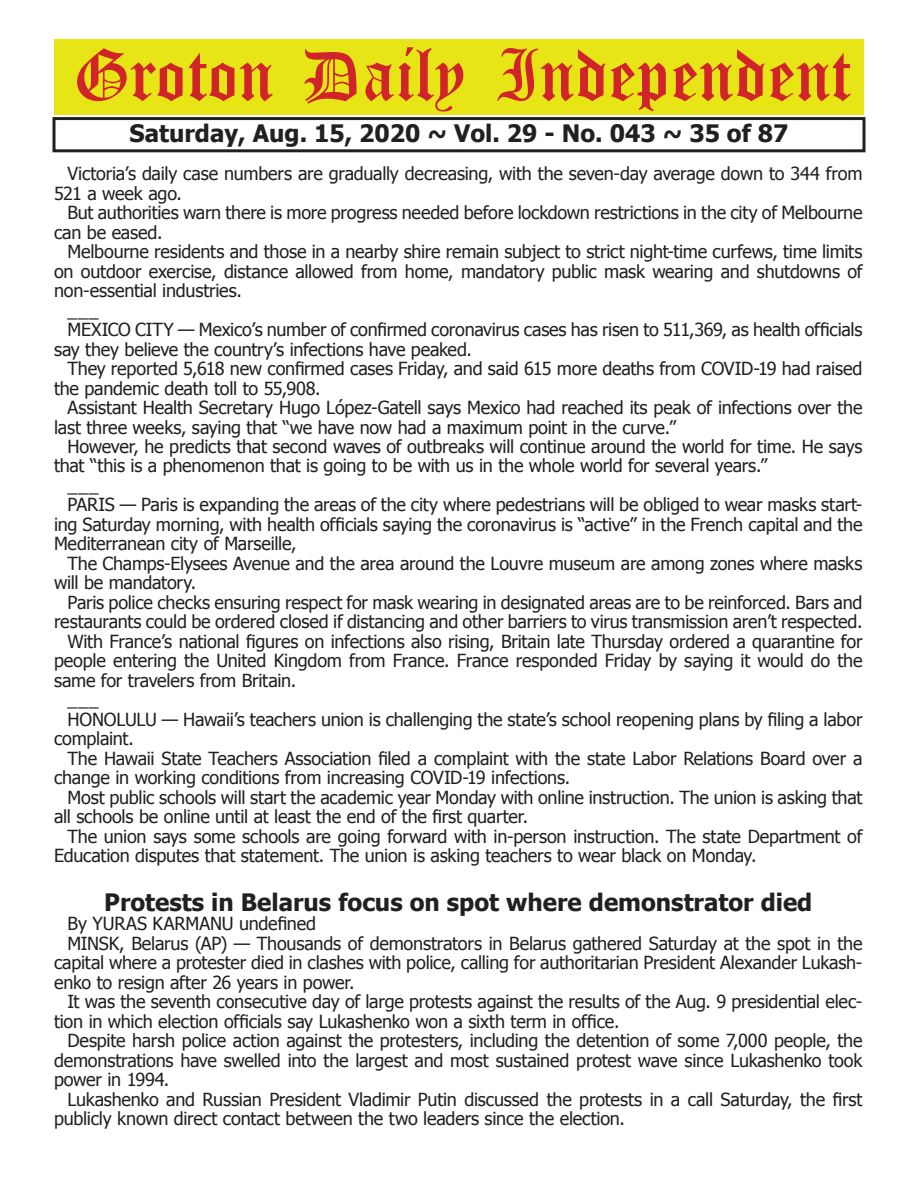
<style>
.page{position:relative;width:918px;height:1188px;background:#fff}
.page>*{position:absolute;margin:0;border:0;box-sizing:border-box;transform-origin:0 0}
.t1{font:54px "Old English Five";color:#d1232a}
.t2{font:700 24px "Tahoma";color:#231f20}
.t3{font:18px/19.5px "Tahoma";letter-spacing:-.01em;color:#231f20}
</style>
<div class="page">
<div style="left:52px;top:117px;width:814px;height:35px;border:3px solid #231f20"></div>
<div style="left:54px;top:40px;width:810px;height:75px;background:#e7e515"></div>
<h1 class="t1" style="left:73px;top:50px;width:779px">Groton Daily Independent</h1>
<h2 class="t2" style="left:130px;top:116px;width:660px">Saturday, Aug. 15, 2020 ~ Vol. 29 - No. 043 ~ 35 of 87</h2>
<p class="t3" style="left:54px;top:163px;width:810px;text-indent:14px">Victoria’s daily case numbers are gradually decreasing, with the seven-day average down to 344 from<br>521 a week ago.</p>
<p class="t3" style="left:54px;top:202px;width:810px;text-indent:14px">But authorities warn there is more progress needed before lockdown restrictions in the city of Melbourne can be eased.</p>
<p class="t3" style="left:68px;top:241px;width:796px">Melbourne residents and those in a nearby shire remain subject to strict night-time curfews, time limits</p>
<p class="t3" style="left:54px;top:260px;width:810px">on outdoor exercise, distance allowed from home, mandatory public mask wearing and shutdowns of</p>
<p class="t3" style="left:54px;top:280px;width:189px">non-essential industries.</p>
<p class="t3" style="left:68px;top:299px;width:33px">___</p>
<p class="t3" style="left:68px;top:319px;width:796px">MEXICO CITY — Mexico’s number of confirmed coronavirus cases has risen to 511,369, as health officials</p>
<p class="t3" style="left:54px;top:338px;width:419px">say they believe the country’s infections have peaked.</p>
<p class="t3" style="left:68px;top:358px;width:797px">They reported 5,618 new confirmed cases Friday, and said 615 more deaths from COVID-19 had raised</p>
<p class="t3" style="left:54px;top:377px;width:268px">the pandemic death toll to 55,908.</p>
<p class="t3" style="left:68px;top:397px;width:796px">Assistant Health Secretary Hugo López-Gatell says Mexico had reached its peak of infections over the</p>
<p class="t3" style="left:54px;top:416px;width:624px">last three weeks, saying that “we have now had a maximum point in the curve.”</p>
<p class="t3" style="left:68px;top:436px;width:797px">However, he predicts that second waves of outbreaks will continue around the world for time. He says</p>
<p class="t3" style="left:54px;top:455px;width:715px">that “this is a phenomenon that is going to be with us in the whole world for several years.”</p>
<p class="t3" style="left:68px;top:475px;width:33px">___</p>
<p class="t3" style="left:68px;top:494px;width:796px">PARIS — Paris is expanding the areas of the city where pedestrians will be obliged to wear masks start-</p>
<p class="t3" style="left:54px;top:514px;width:810px">ing Saturday morning, with health officials saying the coronavirus is “active” in the French capital and the</p>
<p class="t3" style="left:54px;top:533px;width:244px">Mediterranean city of Marseille,</p>
<p class="t3" style="left:68px;top:553px;width:796px">The Champs-Elysees Avenue and the area around the Louvre museum are among zones where masks</p>
<p class="t3" style="left:54px;top:572px;width:144px">will be mandatory.</p>
<p class="t3" style="left:68px;top:592px;width:796px">Paris police checks ensuring respect for mask wearing in designated areas are to be reinforced. Bars and</p>
<p class="t3" style="left:54px;top:611px;width:810px">restaurants could be ordered closed if distancing and other barriers to virus transmission aren’t respected.</p>
<p class="t3" style="left:68px;top:631px;width:796px">With France’s national figures on infections also rising, Britain late Thursday ordered a quarantine for</p>
<p class="t3" style="left:54px;top:650px;width:810px">people entering the United Kingdom from France. France responded Friday by saying it would do the</p>
<p class="t3" style="left:54px;top:670px;width:244px">same for travelers from Britain.</p>
<p class="t3" style="left:68px;top:689px;width:33px">___</p>
<p class="t3" style="left:68px;top:709px;width:796px">HONOLULU — Hawaii’s teachers union is challenging the state’s school reopening plans by filing a labor</p>
<p class="t3" style="left:54px;top:728px;width:81px">complaint.</p>
<p class="t3" style="left:68px;top:748px;width:796px">The Hawaii State Teachers Association filed a complaint with the state Labor Relations Board over a</p>
<p class="t3" style="left:54px;top:767px;width:518px">change in working conditions from increasing COVID-19 infections.</p>
<p class="t3" style="left:68px;top:787px;width:796px">Most public schools will start the academic year Monday with online instruction. The union is asking that</p>
<p class="t3" style="left:54px;top:806px;width:476px">all schools be online until at least the end of the first quarter.</p>
<p class="t3" style="left:68px;top:826px;width:796px">The union says some schools are going forward with in-person instruction. The state Department of</p>
<p class="t3" style="left:54px;top:845px;width:704px">Education disputes that statement. The union is asking teachers to wear black on Monday.</p>
<h2 class="t2" style="left:104px;top:885px;width:710px">Protests in Belarus focus on spot where demonstrator died</h2>
<p class="t3" style="left:68px;top:913px;width:250px">By YURAS KARMANU undefined</p>
<p class="t3" style="left:68px;top:933px;width:797px">MINSK, Belarus (AP) — Thousands of demonstrators in Belarus gathered Saturday at the spot in the</p>
<p class="t3" style="left:54px;top:952px;width:810px">capital where a protester died in clashes with police, calling for authoritarian President Alexander Lukash-</p>
<p class="t3" style="left:54px;top:972px;width:302px">enko to resign after 26 years in power.</p>
<p class="t3" style="left:68px;top:991px;width:796px">It was the seventh consecutive day of large protests against the results of the Aug. 9 presidential elec-</p>
<p class="t3" style="left:54px;top:1011px;width:567px">tion in which election officials say Lukashenko won a sixth term in office.</p>
<p class="t3" style="left:68px;top:1030px;width:797px">Despite harsh police action against the protesters, including the detention of some 7,000 people, the</p>
<p class="t3" style="left:54px;top:1050px;width:810px">demonstrations have swelled into the largest and most sustained protest wave since Lukashenko took</p>
<p class="t3" style="left:54px;top:1069px;width:117px">power in 1994.</p>
<p class="t3" style="left:68px;top:1089px;width:797px">Lukashenko and Russian President Vladimir Putin discussed the protests in a call Saturday, the first</p>
<p class="t3" style="left:54px;top:1108px;width:572px">publicly known direct contact between the two leaders since the election.</p>
</div>
